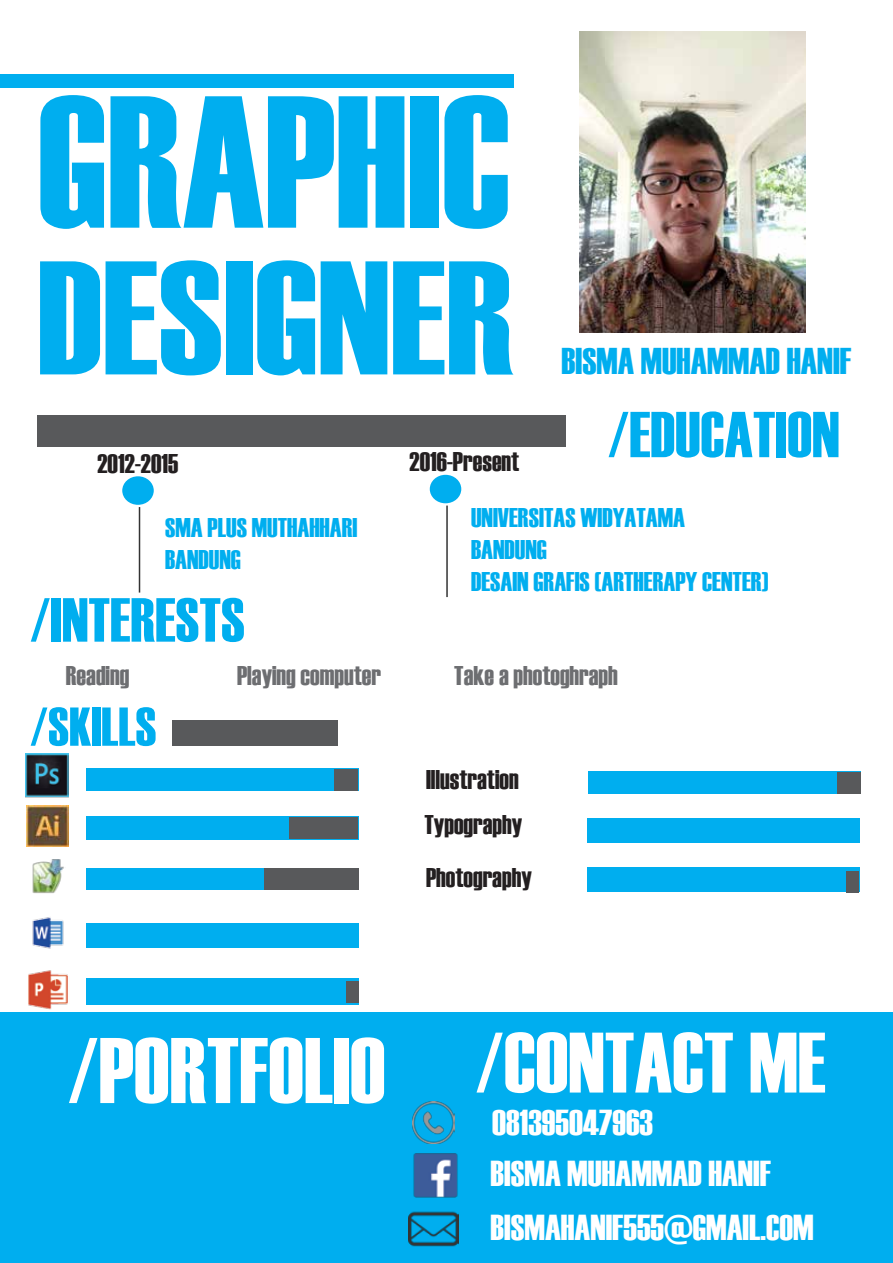
<style>
.page{position:relative;width:893px;height:1263px;background:#fff}
.page>*{position:absolute;margin:0;border:0;box-sizing:border-box;transform-origin:0 0}
.t1{font:187.65px "Haettenschweiler";color:#00aeef}
.t2{font:161.4px "Haettenschweiler";color:#00aeef;scale:1.06 1}
.t3{font:93px "Haettenschweiler";color:#fff}
.t4{font:64.8px "Haettenschweiler";color:#00aeef}
.t5{font:62.1px "Haettenschweiler";color:#00aeef}
.t6{font:54.6px "Haettenschweiler";color:#00aeef}
.t7{font:37.2px "Haettenschweiler";color:#00aeef}
.t8{font:36px/52.5px "Haettenschweiler";color:#fff}
.t9{font:27px/32.4px "Haettenschweiler";color:#00aeef}
.t10{font:27px/45px "Haettenschweiler";color:#231f20}
.t11{font:27px "Haettenschweiler";color:#6d6e71}
.s1{font-size:85.5px}
</style>
<div class="page">
<div style="left:0;top:1012px;width:893px;height:251px;background:#00aeef"></div>
<img style="left:413px;top:1102px;width:41px;height:41px">
<img style="left:413px;top:1153px;width:45px;height:45px">
<img style="left:409px;top:1211px;width:49px;height:36px">
<div style="left:0;top:74px;width:513px;height:14px;background:#00aeef"></div>
<div style="left:86px;top:769px;width:272px;height:22px;background:#00aeef"></div>
<div style="left:86px;top:816px;width:272px;height:24px;background:#00aeef"></div>
<img style="left:25px;top:753px;width:44px;height:44px">
<img style="left:26px;top:805px;width:42px;height:41px">
<img style="left:32px;top:859px;width:32px;height:35px">
<div style="left:86px;top:868px;width:272px;height:22px;background:#00aeef"></div>
<img style="left:32px;top:917px;width:32px;height:32px">
<div style="left:86px;top:923px;width:272px;height:25px;background:#00aeef"></div>
<img style="left:28px;top:970px;width:40px;height:40px">
<div style="left:86px;top:979px;width:272px;height:26px;background:#00aeef"></div>
<div style="left:334px;top:770px;width:24px;height:21px;background:#58595b"></div>
<div style="left:264px;top:869px;width:94px;height:21px;background:#58595b"></div>
<div style="left:290px;top:818px;width:68px;height:21px;background:#58595b"></div>
<div style="left:172px;top:720px;width:166px;height:26px;background:#58595b"></div>
<div style="left:37px;top:415px;width:529px;height:31px;background:#58595b"></div>
<div style="left:346px;top:981px;width:12px;height:21px;background:#58595b"></div>
<div style="left:588px;top:772px;width:273px;height:22px;background:#00aeef"></div>
<div style="left:837px;top:772px;width:24px;height:22px;background:#58595b"></div>
<img style="left:580px;top:32px;width:226px;height:301px">
<div style="left:587px;top:818px;width:272px;height:25px;background:#00aeef"></div>
<div style="left:587px;top:867px;width:272px;height:25px;background:#00aeef"></div>
<div style="left:122px;top:476px;width:32px;height:29px;background:#00aeef;border-radius:50%"></div>
<hr style="left:139px;top:507px;width:1px;height:86px;background:#333">
<div style="left:430px;top:475px;width:31px;height:28px;background:#00aeef;border-radius:50%"></div>
<hr style="left:446px;top:506px;width:2px;height:91px;background:#333">
<div style="left:846px;top:871px;width:12px;height:22px;background:#58595b"></div>
<h1 class="t1" style="left:37px;top:35px;width:475px">GRAPHIC</h1>
<h2 class="t2" style="left:37px;top:208px;width:451px">DESIGNER</h2>
<h3 class="t7" style="left:561px;top:336px;width:291px">BISMA MUHAMMAD HANIF</h3>
<p class="t10" style="left:98px;top:441px;width:82px">2012-2015</p>
<p class="t9" style="left:165px;top:511px;width:194px">SMA PLUS MUTHAHHARI<br>BANDUNG</p>
<h3 class="t5" style="left:30px;top:578px;width:216px">/INTERESTS</h3>
<p class="t11" style="left:66px;top:657px;width:65px">Reading</p>
<p class="t11" style="left:237px;top:657px;width:146px">Playing computer</p>
<h3 class="t6" style="left:30px;top:690px;width:128px">/SKILLS</h3>
<h3 class="t4" style="left:608px;top:391px;width:233px">/EDUCATION</h3>
<p class="t10" style="left:410px;top:439px;width:111px">2016-Present</p>
<p class="t9" style="left:471px;top:501px;width:299px">UNIVERSITAS WIDYATAMA<br>BANDUNG<br>DESAIN GRAFIS (ARTHERAPY CENTER)</p>
<p class="t11" style="left:454px;top:657px;width:165px">Take a photoghraph</p>
<p class="t10" style="left:424px;top:757px;width:99px">Illustration<br>Typography</p>
<p class="t10" style="left:426px;top:855px;width:107px">Photography</p>
<h3 class="t3" style="left:68px;top:1007px;width:760px">/PORTFOLIO <span class="s1">/CONTACT ME</span></h3>
<h3 class="t8" style="left:490px;top:1096px;width:325px">081395047963<br>BISMA MUHAMMAD HANIF<br>BISMAHANIF555@GMAIL.COM</h3>
</div>
